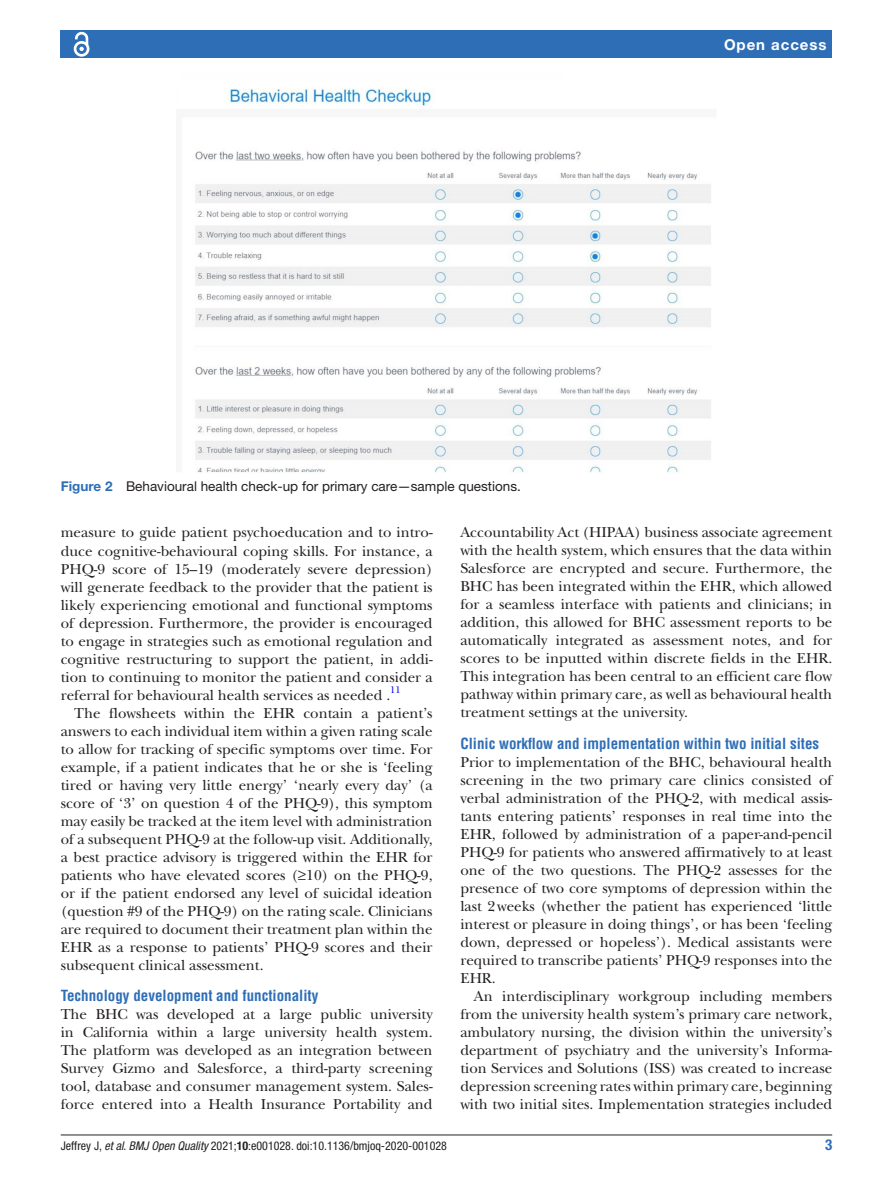
<style>
.page{position:relative;width:893px;height:1191px;background:#fff}
.page>*{position:absolute;margin:0;border:0;box-sizing:border-box;transform-origin:0 0}
.t1{font:15px/18px "New Baskerville";color:#231f20;text-align:justify}
.t2{font:700 condensed 15px "Helvetica LT Std";color:#2e6eb7}
.t3{font:700 15px "Helvetica Neue LT Std";letter-spacing:.065em;color:#fff}
.t4{font:700 condensed 15px "Helvetica Neue LT Std";color:#2e6eb7}
.t5{font:13.5px "Helvetica Neue LT Std";color:#231f20}
.t6{font:condensed 12px "Helvetica Neue LT Std";color:#231f20}
.s1{font-weight:700;color:#2e6eb7}
.s2{font-style:italic}
.s3{font-weight:700}
</style>
<div class="page">
<hr style="left:61px;top:1134px;width:771px;height:1px;background:#231f20">
<div style="left:61px;top:31px;width:771px;height:27px;background:#2e6eb7"></div>
<svg style="left:73px;top:31px;width:17px;height:26px"></svg>
<img style="left:195px;top:88px;width:516px;height:385px">
<p class="t5" style="left:61px;top:478px;width:462px"><span class="s1">Figure 2</span> Behavioural health check-up for primary care—sample questions.</p>
<p class="t3" style="left:724px;top:35px;width:104px">Open access</p>
<p class="t1" style="left:61px;top:523px;width:373px">measure to guide patient psychoeducation and to intro&shy;duce cognitive-behavioural coping skills. For instance, a PHQ-9 score of 15–19 (moderately severe depression) will generate feedback to the provider that the patient is likely experiencing emotional and functional symptoms of depression. Furthermore, the provider is encouraged to engage in strategies such as emotional regulation and cognitive restructuring to support the patient, in addi&shy;tion to continuing to monitor the patient and consider a referral for behavioural health services as needed .<sup>11</sup></p>
<p class="t1" style="left:61px;top:704px;width:373px;text-indent:14px">The flowsheets within the EHR contain a patient’s answers to each individual item within a given rating scale to allow for tracking of specific symptoms over time. For example, if a patient indicates that he or she is ‘feeling tired or having very little energy’ ‘nearly every day’ (a score of ‘3’ on question 4 of the PHQ-9), this symptom may easily be tracked at the item level with administration of a subsequent PHQ-9 at the follow-up visit. Additionally, a best practice advisory is triggered within the EHR for patients who have elevated scores (≥10) on the PHQ-9, or if the patient endorsed any level of suicidal ideation (question #9 of the PHQ-9) on the rating scale. Clinicians are required to document their treatment plan within the EHR as a response to patients’ PHQ-9 scores and their subsequent clinical assessment.</p>
<p class="t2" style="left:61px;top:986px;width:259px">Technology development and functionality</p>
<p class="t1" style="left:61px;top:1005px;width:373px">The BHC was developed at a large public university in California within a large university health system.<br>The platform was developed as an integration between Survey Gizmo and Salesforce, a third-party screening tool, database and consumer management system. Sales&shy;force entered into a Health Insurance Portability and</p>
<p class="t1" style="left:460px;top:523px;width:373px">Accountability Act (HIPAA) business associate agreement with the health system, which ensures that the data within Salesforce are encrypted and secure. Furthermore, the BHC has been integrated within the EHR, which allowed for a seamless interface with patients and clinicians; in addition, this allowed for BHC assessment reports to be automatically integrated as assessment notes, and for scores to be inputted within discrete fields in the EHR.<br>This integration has been central to an efficient care flow pathway within primary care, as well as behavioural health treatment settings at the university.</p>
<p class="t2" style="left:460px;top:734px;width:360px">Clinic workflow and implementation within two initial sites</p>
<p class="t1" style="left:460px;top:753px;width:373px">Prior to implementation of the BHC, behavioural health screening in the two primary care clinics consisted of verbal administration of the PHQ-2, with medical assis&shy;tants entering patients’ responses in real time into the EHR, followed by administration of a paper-and-pencil PHQ-9 for patients who answered affirmatively to at least one of the two questions. The PHQ-2 assesses for the presence of two core symptoms of depression within the last 2weeks (whether the patient has experienced ‘little interest or pleasure in doing things’, or has been ‘feeling down, depressed or hopeless’). Medical assistants were required to transcribe patients’ PHQ-9 responses into the EHR.</p>
<p class="t1" style="left:460px;top:987px;width:373px;text-indent:14px">An interdisciplinary workgroup including members from the university health system’s primary care network, ambulatory nursing, the division within the university’s department of psychiatry and the university’s Informa&shy;tion Services and Solutions (ISS) was created to increase depression screening rates within primary care, beginning with two initial sites. Implementation strategies included</p>
<p class="t6" style="left:61px;top:1138px;width:388px">Jeffrey J, <span class="s2">et al</span>. <span class="s2">BMJ Open Quality</span> 2021;<span class="s3">10</span>:e001028. doi:10.1136/bmjoq-2020-001028</p>
<p class="t4" style="left:825px;top:1135px;width:9px">3</p>
</div>
